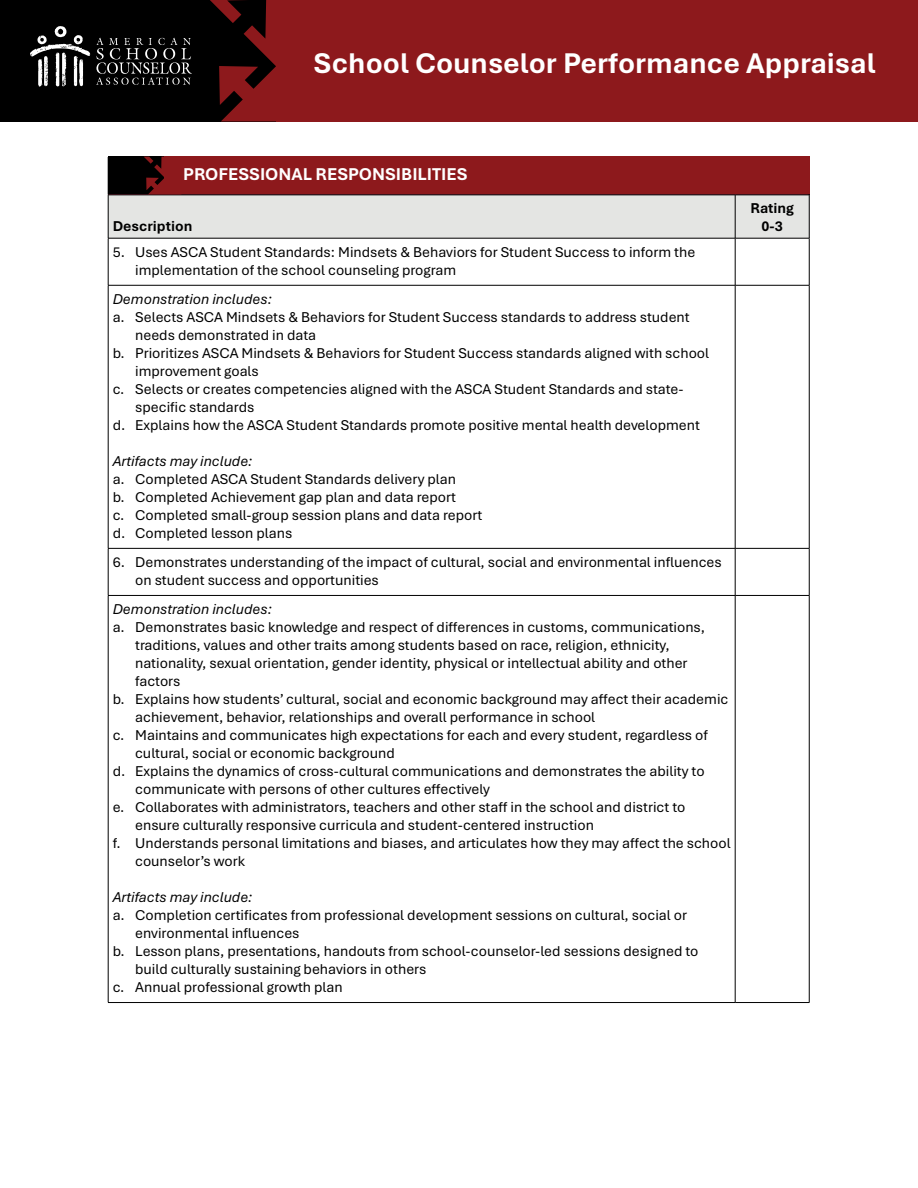
<style>
.page{position:relative;width:918px;height:1188px;background:#fff}
.page>*{position:absolute;margin:0;border:0;box-sizing:border-box;transform-origin:0 0}
.t1{font:700 30px "Aptos";color:#fff}
.t2{font:700 18px "Aptos";color:#fff}
.Hanging{font:15px/18px "Aptos";color:#000}
.t3{font:italic 15px "Aptos";color:#000}
.t4{font:700 15px "Aptos";color:#000}
</style>
<div class="page">
<div style="left:0;top:0;width:276px;height:122px;background:#000"></div>
<svg style="left:210px;top:0;width:66px;height:121px"></svg>
<div style="left:276px;top:0;width:642px;height:122px;background:#8d191c"></div>
<svg style="left:96px;top:38px;width:96px;height:47px"></svg>
<svg style="left:30px;top:26px;width:60px;height:61px"></svg>
<hr style="left:808px;top:157px;width:2px;height:38px;background:#000">
<hr style="left:108px;top:238px;width:627px;height:1px;background:#000">
<hr style="left:735px;top:238px;width:74px;height:1px;background:#000">
<hr style="left:108px;top:285px;width:627px;height:1px;background:#000">
<hr style="left:735px;top:285px;width:74px;height:1px;background:#000">
<hr style="left:108px;top:548px;width:627px;height:1px;background:#000">
<hr style="left:735px;top:548px;width:74px;height:1px;background:#000">
<hr style="left:108px;top:595px;width:627px;height:1px;background:#000">
<hr style="left:735px;top:595px;width:74px;height:1px;background:#000">
<hr style="left:108px;top:1002px;width:627px;height:1px;background:#000">
<hr style="left:735px;top:1002px;width:74px;height:1px;background:#000">
<hr style="left:108px;top:238px;width:1px;height:47px;background:#000">
<hr style="left:108px;top:285px;width:1px;height:263px;background:#000">
<hr style="left:108px;top:549px;width:1px;height:46px;background:#000">
<hr style="left:108px;top:596px;width:1px;height:406px;background:#000">
<hr style="left:809px;top:195px;width:1px;height:43px;background:#000">
<hr style="left:735px;top:238px;width:1px;height:47px;background:#000">
<hr style="left:809px;top:238px;width:1px;height:47px;background:#000">
<hr style="left:735px;top:285px;width:1px;height:263px;background:#000">
<hr style="left:809px;top:285px;width:1px;height:263px;background:#000">
<hr style="left:735px;top:549px;width:1px;height:46px;background:#000">
<hr style="left:809px;top:549px;width:1px;height:46px;background:#000">
<hr style="left:735px;top:596px;width:1px;height:406px;background:#000">
<hr style="left:809px;top:596px;width:1px;height:406px;background:#000">
<svg style="left:108px;top:157px;width:701px;height:81px;background:#cfcecc"></svg>
<div style="left:165px;top:157px;width:645px;height:37px;background:#8d191c"></div>
<h1 class="t1" style="left:314px;top:43px;width:563px">School Counselor Performance Appraisal</h1>
<p class="t2" style="left:183px;top:162px;width:286px">PROFESSIONAL RESPONSIBILITIES</p>
<p class="t4" style="left:113px;top:216px;width:81px">Description</p>
<p class="Hanging" style="left:135px;top:242px;width:562px;text-indent:-22px">5. Uses ASCA Student Standards: Mindsets &amp; Behaviors for Student Success to inform the implementation of the school counseling program</p>
<p class="t3" style="left:113px;top:289px;width:161px">Demonstration includes:</p>
<p class="Hanging" style="left:135px;top:307px;width:556px;text-indent:-22px">a. Selects ASCA Mindsets &amp; Behaviors for Student Success standards to address student needs demonstrated in data</p>
<p class="Hanging" style="left:135px;top:343px;width:575px;text-indent:-22px">b. Prioritizes ASCA Mindsets &amp; Behaviors for Student Success standards aligned with school improvement goals</p>
<p class="Hanging" style="left:135px;top:379px;width:550px;text-indent:-22px">c. Selects or creates competencies aligned with the ASCA Student Standards and state&shy;specific standards</p>
<p class="Hanging" style="left:113px;top:415px;width:589px">d. Explains how the ASCA Student Standards promote positive mental health development</p>
<p class="t3" style="left:113px;top:451px;width:141px">Artifacts may include:</p>
<p class="Hanging" style="left:113px;top:469px;width:345px">a. Completed ASCA Student Standards delivery plan</p>
<p class="Hanging" style="left:113px;top:487px;width:345px">b. Completed Achievement gap plan and data report</p>
<p class="Hanging" style="left:113px;top:505px;width:371px">c. Completed small-group session plans and data report</p>
<p class="Hanging" style="left:113px;top:523px;width:181px">d. Completed lesson plans</p>
<p class="Hanging" style="left:135px;top:552px;width:588px;text-indent:-22px">6. Demonstrates understanding of the impact of cultural, social and environmental influences on student success and opportunities</p>
<p class="t3" style="left:113px;top:599px;width:161px">Demonstration includes:</p>
<p class="Hanging" style="left:135px;top:618px;width:571px;text-indent:-22px">a. Demonstrates basic knowledge and respect of differences in customs, communications, traditions, values and other traits among students based on race, religion, ethnicity, nationality, sexual orientation, gender identity, physical or intellectual ability and other factors</p>
<p class="Hanging" style="left:135px;top:690px;width:595px;text-indent:-22px">b. Explains how students’ cultural, social and economic background may affect their academic achievement, behavior, relationships and overall performance in school</p>
<p class="Hanging" style="left:135px;top:726px;width:574px;text-indent:-22px">c. Maintains and communicates high expectations for each and every student, regardless of cultural, social or economic background</p>
<p class="Hanging" style="left:135px;top:762px;width:571px;text-indent:-22px">d. Explains the dynamics of cross-cultural communications and demonstrates the ability to communicate with persons of other cultures effectively</p>
<p class="Hanging" style="left:135px;top:798px;width:552px;text-indent:-22px">e. Collaborates with administrators, teachers and other staff in the school and district to ensure culturally responsive curricula and student-centered instruction</p>
<p class="Hanging" style="left:135px;top:834px;width:597px;text-indent:-22px">f. Understands personal limitations and biases, and articulates how they may affect the school counselor’s work</p>
<p class="t3" style="left:113px;top:887px;width:141px">Artifacts may include:</p>
<p class="Hanging" style="left:135px;top:906px;width:553px;text-indent:-22px">a. Completion certificates from professional development sessions on cultural, social or environmental influences</p>
<p class="Hanging" style="left:135px;top:942px;width:565px;text-indent:-22px">b. Lesson plans, presentations, handouts from school-counselor-led sessions designed to build culturally sustaining behaviors in others</p>
<p class="Hanging" style="left:113px;top:978px;width:232px">c. Annual professional growth plan</p>
<p class="t4" style="left:750px;top:198px;width:45px">Rating</p>
<p class="t4" style="left:762px;top:216px;width:23px">0-3</p>
</div>
